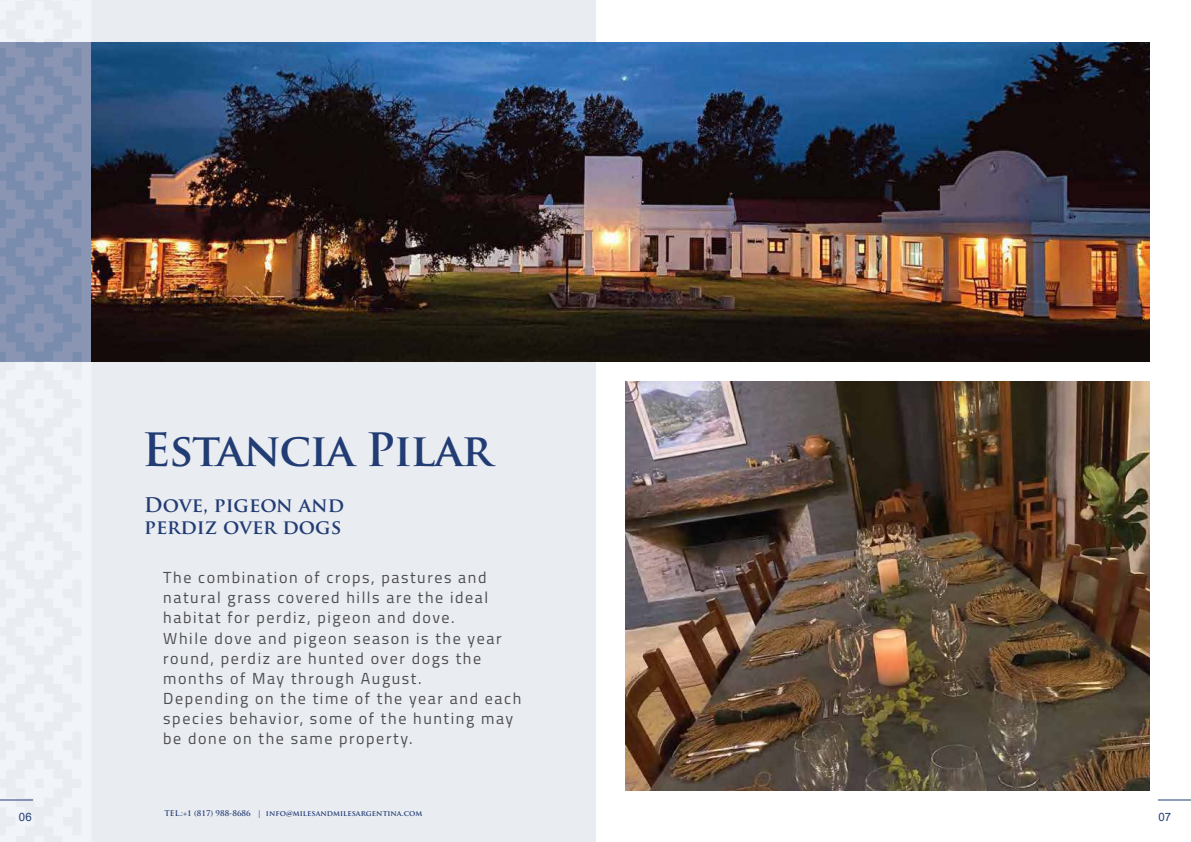
<style>
.page{position:relative;width:1191px;height:842px;background:#fff}
.page>*{position:absolute;margin:0;border:0;box-sizing:border-box;transform-origin:0 0}
.t1{font:700 44.8px "Trajan Pro";letter-spacing:-.03em;color:#223c74}
.t2{font:700 19.7px/21.9px "Trajan Pro";color:#223c74}
.t3{font:16px/20px "Titillium Web";letter-spacing:.1em;color:#4d4d4f}
.t4{font:11.5px "Arial";color:#223c74}
.t5{font:700 7.6px "Trajan Pro";color:#223c74}
</style>
<div class="page">
<div style="left:0;top:0;width:595px;height:842px;background:#e9ecf1"></div>
<svg style="left:0;top:42px;width:91px;height:758px"></svg>
<img style="left:625px;top:381px;width:524px;height:410px">
<img style="left:91px;top:42px;width:1058px;height:320px">
<hr style="left:1158px;top:800px;width:33px;height:1px;background:#223c74">
<hr style="left:0;top:800px;width:33px;height:1px;background:#223c74">
<h1 class="t1" style="left:142px;top:427px;width:352px">Estancia Pilar</h1>
<p class="t2" style="left:144px;top:495px;width:201px">Dove, pigeon and perdiz over dogs</p>
<p class="t3" style="left:163px;top:569px;width:359px">The combination of crops, pastures and natural grass covered hills are the ideal habitat for perdiz, pigeon and dove.<br>While dove and pigeon season is the year round, perdiz are hunted over dogs the months of May through August.<br>Depending on the time of the year and each species behavior, some of the hunting may be done on the same property.</p>
<p class="t5" style="left:164px;top:809px;width:259px">TEL.:+1 (817) 988-8686 | info@milesandmilesargentina.com</p>
<p class="t4" style="left:19px;top:810px;width:14px">06</p>
<p class="t4" style="left:1158px;top:810px;width:14px">07</p>
</div>
